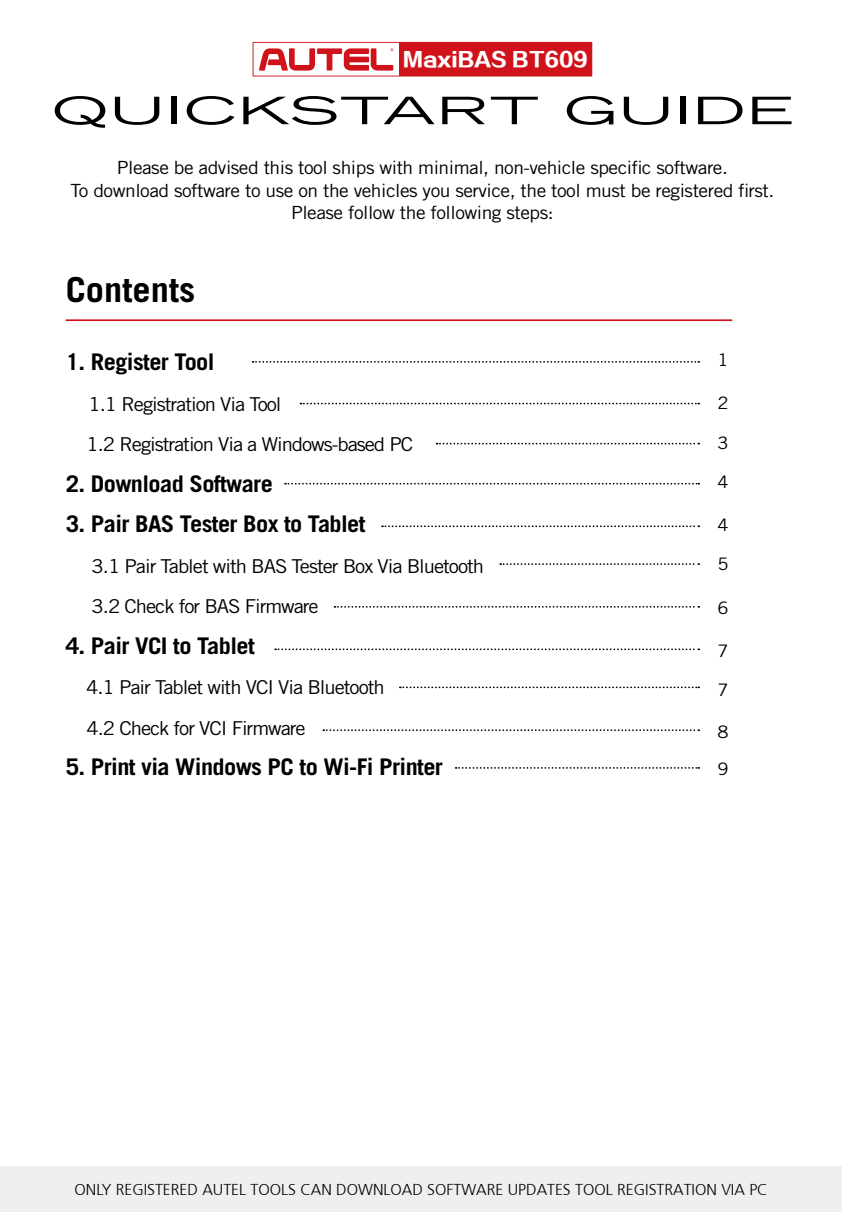
<style>
.page{position:relative;width:842px;height:1212px;background:#fff}
.page>*{position:absolute;margin:0;border:0;box-sizing:border-box;transform-origin:0 0}
.t1{font:expanded 37.8px "Trade Gothic LT Std";letter-spacing:.015em;color:#000;scale:1.57 1}
.t2{font:700 34.43px "Trade Gothic LT Std";color:#000;scale:1.06 1}
.t3{font:700 22.95px "Trade Gothic LT Std";letter-spacing:-.025em;color:#000;scale:1.06 1}
.t4{font:19.57px "FZZDHJW GB1 0";color:#fff}
.t5{font:19.12px/40.5px "Trade Gothic LT Std";letter-spacing:-.05em;color:#000;scale:1.06 1}
.t6{font:18.22px/22.5px "Trade Gothic LT Std";letter-spacing:-.025em;color:#000;text-align:center;scale:1.06 1}
.t7{font:17.32px/37.8px "Trade Gothic LT Std";color:#000;scale:1.06 1}
.t8{font:300 15.75px "True Frutiger";color:#000}
</style>
<div class="page">
<div style="left:0;top:1166px;width:842px;height:46px;background:#efefef"></div>
<svg style="left:253px;top:42px;width:339px;height:35px"></svg>
<hr style="left:66px;top:319px;width:666px;height:2px;background:#d0121b">
<svg style="left:253px;top:361px;width:446px;height:2px"></svg>
<svg style="left:300px;top:403px;width:399px;height:1px"></svg>
<svg style="left:382px;top:525px;width:317px;height:2px"></svg>
<svg style="left:285px;top:483px;width:414px;height:1px"></svg>
<svg style="left:500px;top:563px;width:199px;height:2px"></svg>
<svg style="left:334px;top:606px;width:365px;height:2px"></svg>
<svg style="left:275px;top:648px;width:424px;height:2px"></svg>
<svg style="left:323px;top:729px;width:376px;height:2px"></svg>
<svg style="left:456px;top:767px;width:243px;height:2px"></svg>
<svg style="left:400px;top:686px;width:299px;height:2px"></svg>
<svg style="left:436px;top:443px;width:263px;height:1px"></svg>
<p class="t4" style="left:403px;top:48px;width:186px">MaxiBAS BT609</p>
<h1 class="t1" style="left:52px;top:86px;width:473px">QUICKSTART GUIDE</h1>
<p class="t6" style="left:70px;top:156px;width:666px">Please be advised this tool ships with minimal, non-vehicle specific software.<br>To download software to use on the vehicles you service, the tool must be registered first.<br>Please follow the following steps:</p>
<h2 class="t2" style="left:66px;top:269px;width:124px">Contents</h2>
<p class="t3" style="left:66px;top:348px;width:142px">1. Register Tool</p>
<p class="t5" style="left:86px;top:383px;width:310px">1.1 Registration Via Tool<br>1.2 Registration Via a Windows-based PC</p>
<p class="t3" style="left:66px;top:469px;width:197px">2. Download Software</p>
<p class="t3" style="left:66px;top:510px;width:284px">3. Pair BAS Tester Box to Tablet</p>
<p class="t5" style="left:92px;top:545px;width:372px">3.1 Pair Tablet with BAS Tester Box Via Bluetooth<br>3.2 Check for BAS Firmware</p>
<p class="t3" style="left:66px;top:631px;width:180px">4. Pair VCI to Tablet</p>
<p class="t5" style="left:86px;top:667px;width:283px">4.1 Pair Tablet with VCI Via Bluetooth<br>4.2 Check for VCI Firmware</p>
<p class="t3" style="left:66px;top:753px;width:357px">5. Print via Windows PC to Wi-Fi Printer</p>
<p class="t7" style="left:717px;top:341px;width:12px">1</p>
<p class="t7" style="left:717px;top:384px;width:12px">2</p>
<p class="t7" style="left:717px;top:423px;width:12px">3</p>
<p class="t7" style="left:717px;top:463px;width:12px">4</p>
<p class="t7" style="left:717px;top:506px;width:12px">4</p>
<p class="t7" style="left:717px;top:545px;width:12px">5</p>
<p class="t7" style="left:717px;top:589px;width:12px">6</p>
<p class="t7" style="left:717px;top:631px;width:12px">7</p>
<p class="t7" style="left:717px;top:671px;width:12px">7</p>
<p class="t7" style="left:717px;top:712px;width:12px">8<br>9</p>
<p class="t8" style="left:75px;top:1181px;width:695px">ONLY REGISTERED AUTEL TOOLS CAN DOWNLOAD SOFTWARE UPDATES TOOL REGISTRATION VIA PC</p>
</div>
